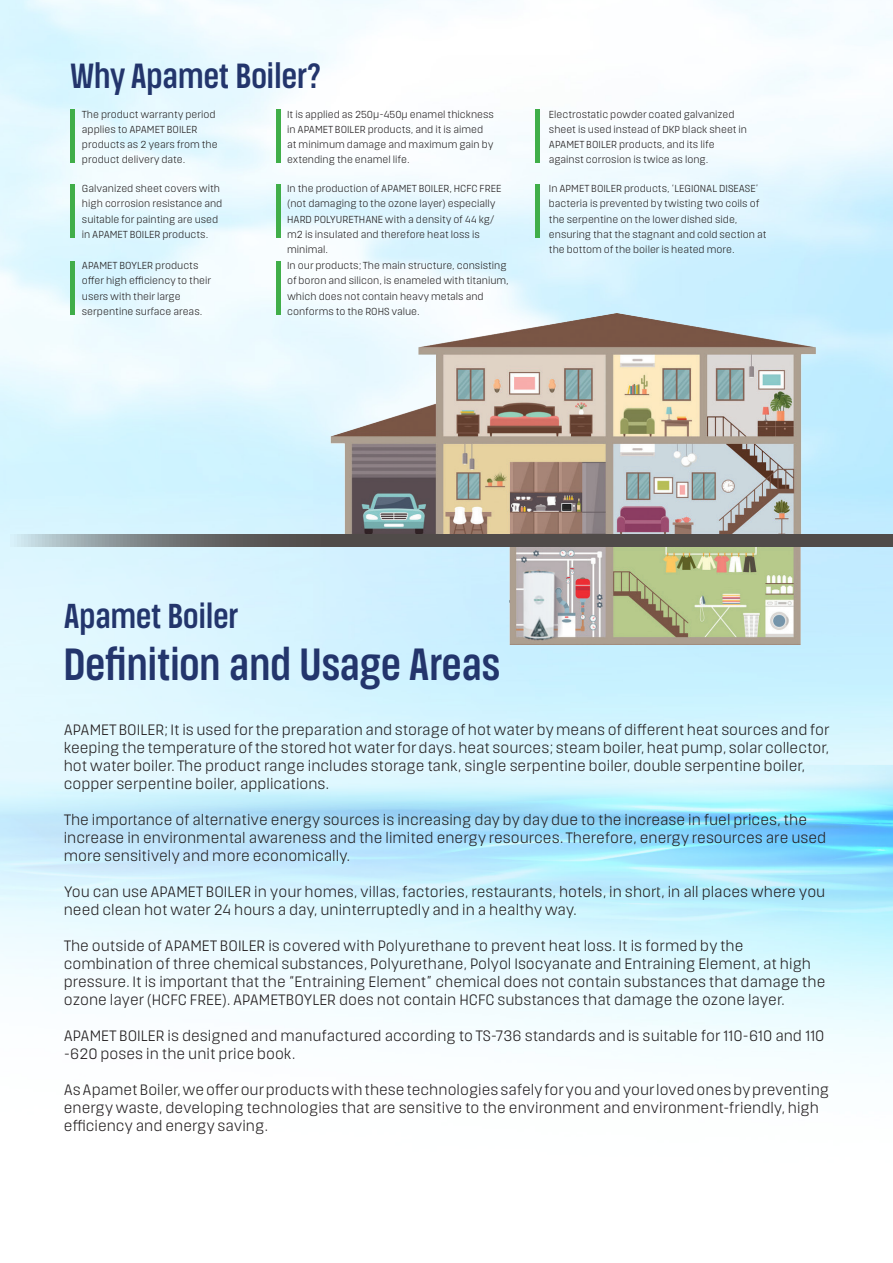
<style>
.page{position:relative;width:893px;height:1263px;background:#fff}
.page>*{position:absolute;margin:0;border:0;box-sizing:border-box;transform-origin:0 0}
.t1{font:500 45px "Masif Cn";color:#23356c}
.t2{font:500 34.8px "Masif Cn";color:#23356c}
.t3{font:500 34.5px "Masif Cn";color:#23356c}
.t4{font:15px "Masif";color:#231f20}
.t5{font:10.2px/15.1px "Masif";color:#231f20}
</style>
<div class="page">
<img style="left:0;top:0;width:893px;height:1058px">
<div style="left:70px;top:110px;width:5px;height:53px;background:#40ae49"></div>
<div style="left:70px;top:184px;width:5px;height:54px;background:#40ae49"></div>
<div style="left:70px;top:261px;width:5px;height:54px;background:#40ae49"></div>
<div style="left:276px;top:110px;width:5px;height:53px;background:#40ae49"></div>
<div style="left:276px;top:184px;width:5px;height:54px;background:#40ae49"></div>
<div style="left:276px;top:261px;width:5px;height:54px;background:#40ae49"></div>
<div style="left:535px;top:110px;width:5px;height:53px;background:#40ae49"></div>
<div style="left:535px;top:184px;width:5px;height:54px;background:#40ae49"></div>
<img style="left:322px;top:313px;width:503px;height:332px">
<svg style="left:8px;top:534px;width:885px;height:12px;background:#60605f"></svg>
<p class="t2" style="left:70px;top:56px;width:252px">Why Apamet Boiler?</p>
<p class="t5" style="left:82px;top:107px;width:135px">The product warranty period</p>
<p class="t5" style="left:82px;top:122px;width:117px">applies to APAMET BOILER</p>
<p class="t5" style="left:82px;top:137px;width:137px">products as 2 years from the</p>
<p class="t5" style="left:82px;top:152px;width:105px">product delivery date.</p>
<p class="t5" style="left:82px;top:181px;width:142px">Galvanized sheet covers with high corrosion resistance and suitable for painting are used in APAMET BOILER products.</p>
<p class="t5" style="left:287px;top:107px;width:208px">It is applied as 250μ-450μ enamel thickness in APAMET BOILER products, and it is aimed at minimum damage and maximum gain by extending the enamel life.</p>
<p class="t5" style="left:287px;top:181px;width:216px">In the production of APAMET BOILER, HCFC FREE (not damaging to the ozone layer) especially HARD POLYURETHANE with a density of 44 kg/ m2 is insulated and therefore heat loss is minimal.</p>
<p class="t5" style="left:82px;top:258px;width:131px">APAMET BOYLER products offer high efficiency to their users with their large serpentine surface areas.</p>
<p class="t5" style="left:287px;top:258px;width:223px">In our products; The main structure, consisting of boron and silicon, is enameled with titanium, which does not contain heavy metals and conforms to the ROHS value.</p>
<p class="t5" style="left:549px;top:107px;width:200px">Electrostatic powder coated galvanized sheet is used instead of DKP black sheet in APAMET BOILER products, and its life against corrosion is twice as long.</p>
<p class="t5" style="left:549px;top:181px;width:219px">In APMET BOILER products, ‘LEGIONAL DISEASE’ bacteria is prevented by twisting two coils of the serpentine on the lower dished side, ensuring that the stagnant and cold section at the bottom of the boiler is heated more.</p>
<p class="t3" style="left:64px;top:596px;width:176px">Apamet Boiler</p>
<p class="t1" style="left:64px;top:639px;width:438px">Definition and Usage Areas</p>
<p class="t4" style="left:64px;top:721px;width:767px">APAMET BOILER; It is used for the preparation and storage of hot water by means of different heat sources and for</p>
<p class="t4" style="left:64px;top:739px;width:767px">keeping the temperature of the stored hot water for days. heat sources; steam boiler, heat pump, solar collector,</p>
<p class="t4" style="left:64px;top:757px;width:743px">hot water boiler. The product range includes storage tank, single serpentine boiler, double serpentine boiler,</p>
<p class="t4" style="left:64px;top:775px;width:267px">copper serpentine boiler, applications.</p>
<p class="t4" style="left:64px;top:811px;width:745px">The importance of alternative energy sources is increasing day by day due to the increase in fuel prices, the</p>
<p class="t4" style="left:64px;top:829px;width:764px">increase in environmental awareness and the limited energy resources. Therefore, energy resources are used</p>
<p class="t4" style="left:64px;top:847px;width:288px">more sensitively and more economically.</p>
<p class="t4" style="left:64px;top:883px;width:763px">You can use APAMET BOILER in your homes, villas, factories, restaurants, hotels, in short, in all places where you</p>
<p class="t4" style="left:64px;top:901px;width:515px">need clean hot water 24 hours a day, uninterruptedly and in a healthy way.</p>
<p class="t4" style="left:64px;top:937px;width:681px">The outside of APAMET BOILER is covered with Polyurethane to prevent heat loss. It is formed by the</p>
<p class="t4" style="left:64px;top:955px;width:749px">combination of three chemical substances, Polyurethane, Polyol Isocyanate and Entraining Element, at high</p>
<p class="t4" style="left:64px;top:973px;width:763px">pressure. It is important that the “Entraining Element” chemical does not contain substances that damage the</p>
<p class="t4" style="left:64px;top:991px;width:723px">ozone layer (HCFC FREE). APAMETBOYLER does not contain HCFC substances that damage the ozone layer.</p>
<p class="t4" style="left:64px;top:1027px;width:762px">APAMET BOILER is designed and manufactured according to TS-736 standards and is suitable for 110-610 and 110</p>
<p class="t4" style="left:64px;top:1045px;width:233px">-620 poses in the unit price book.</p>
<p class="t4" style="left:64px;top:1081px;width:767px">As Apamet Boiler, we offer our products with these technologies safely for you and your loved ones by preventing</p>
<p class="t4" style="left:64px;top:1099px;width:757px">energy waste, developing technologies that are sensitive to the environment and environment-friendly, high</p>
<p class="t4" style="left:64px;top:1117px;width:206px">efficiency and energy saving.</p>
</div>
